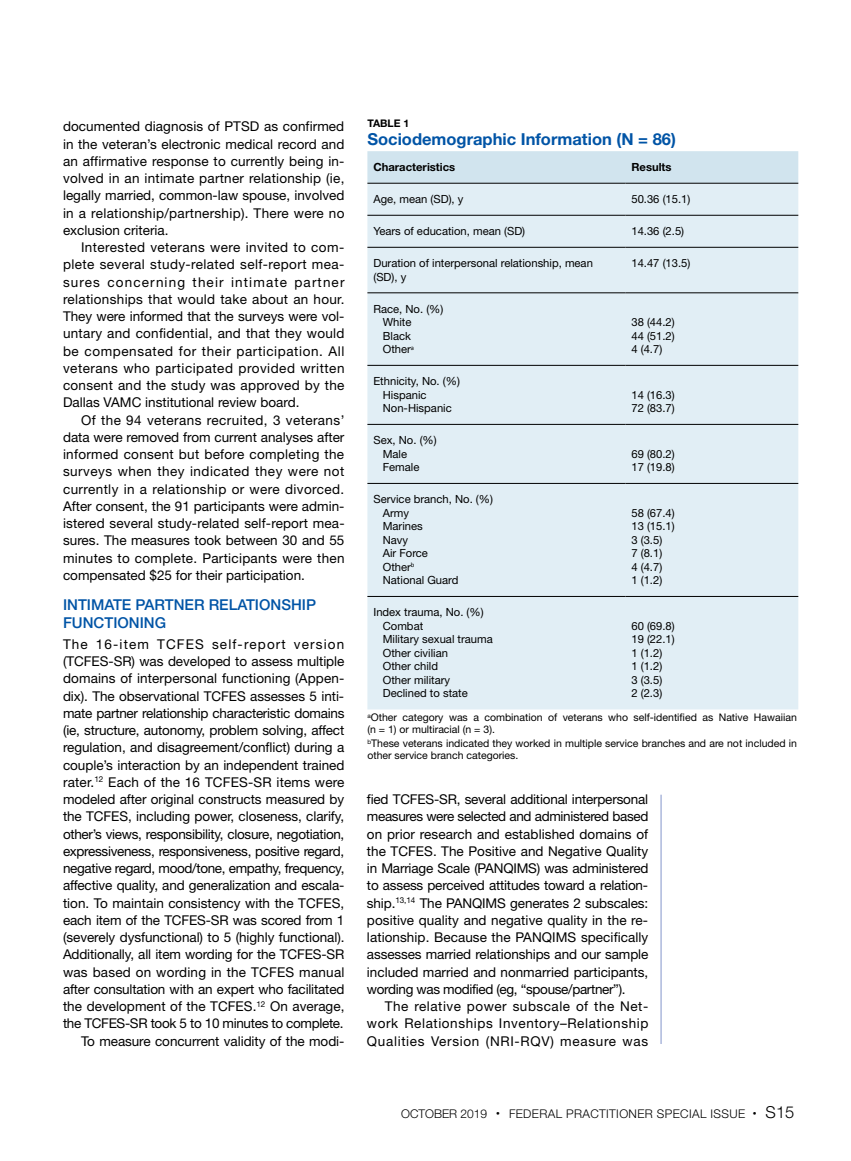
<style>
.page{position:relative;width:851px;height:1161px;background:#fff}
.page>*{position:absolute;margin:0;border:0;box-sizing:border-box;transform-origin:0 0}
.t1{font:700 16.5px "Helvetica Neue LT Std";color:#0054a6}
.t2{font:500 15px/18px "Helvetica Neue LT Std";color:#0054a6}
.t3{font:13.5px/17.2px "Helvetica Neue LT Std";letter-spacing:-.005em;color:#000;text-align:justify}
.t4{font:300 12px "Helvetica Neue LT Std";letter-spacing:.03em;color:#000}
.t5{font:11.25px/13.5px "Helvetica Neue LT Std";color:#000}
.t6{font:700 11.25px "Helvetica Neue LT Std";color:#000}
.t7{font:10.5px/12px "Helvetica Neue LT Std";color:#000}
.t8{font:700 10.5px "Helvetica Neue LT Std";color:#000}
.s1{font-size:16.5px}
</style>
<div class="page">
<hr style="left:660px;top:795px;width:1px;height:249px;background:#8394ca">
<div style="left:367px;top:151px;width:431px;height:32px;background:#d1e4ee"></div>
<div style="left:367px;top:184px;width:431px;height:525px;background:#e1eef5"></div>
<hr style="left:367px;top:183px;width:258px;height:1px;background:#000">
<hr style="left:625px;top:183px;width:173px;height:1px;background:#000">
<hr style="left:367px;top:215px;width:258px;height:1px;background:#000">
<hr style="left:625px;top:215px;width:173px;height:1px;background:#000">
<hr style="left:367px;top:247px;width:258px;height:1px;background:#000">
<hr style="left:625px;top:247px;width:173px;height:1px;background:#000">
<hr style="left:367px;top:293px;width:258px;height:1px;background:#000">
<hr style="left:625px;top:293px;width:173px;height:1px;background:#000">
<hr style="left:367px;top:365px;width:258px;height:1px;background:#000">
<hr style="left:625px;top:365px;width:173px;height:1px;background:#000">
<hr style="left:367px;top:424px;width:258px;height:1px;background:#000">
<hr style="left:625px;top:424px;width:173px;height:1px;background:#000">
<hr style="left:367px;top:483px;width:258px;height:1px;background:#000">
<hr style="left:625px;top:483px;width:173px;height:1px;background:#000">
<hr style="left:367px;top:596px;width:258px;height:1px;background:#000">
<hr style="left:625px;top:596px;width:173px;height:1px;background:#000">
<p class="t3" style="left:63px;top:118px;width:283px">documented diagnosis of PTSD as confirmed in the veteran’s electronic medical record and an affirmative response to currently being in&shy;volved in an intimate partner relationship (ie, legally married, common-law spouse, involved in a relationship/partnership). There were no exclusion criteria.</p>
<p class="t3" style="left:63px;top:238px;width:283px;text-indent:18px">Interested veterans were invited to com&shy;plete several study-related self-report mea&shy;sures concerning their intimate partner relationships that would take about an hour.<br>They were informed that the surveys were vol&shy;untary and confidential, and that they would be compensated for their participation. All veterans who participated provided written consent and the study was approved by the Dallas VAMC institutional review board.</p>
<p class="t3" style="left:63px;top:411px;width:283px;text-indent:18px">Of the 94 veterans recruited, 3 veterans’ data were removed from current analyses after informed consent but before completing the surveys when they indicated they were not currently in a relationship or were divorced.<br>After consent, the 91 participants were admin&shy;istered several study-related self-report mea&shy;sures. The measures took between 30 and 55 minutes to complete. Participants were then compensated $25 for their participation.</p>
<p class="t2" style="left:63px;top:595px;width:254px">INTIMATE PARTNER RELATIONSHIP<br>FUNCTIONING</p>
<p class="t3" style="left:63px;top:635px;width:283px;text-align:right">The 16-item TCFES self-report version (TCFES-SR) was developed to assess multiple domains of interpersonal functioning (Appen&shy;dix). The observational TCFES assesses 5 inti&shy;mate partner relationship characteristic domains (ie, structure, autonomy, problem solving, affect regulation, and disagreement/conflict) during a couple’s interaction by an independent trained rater.<sup>12</sup> Each of the 16 TCFES-SR items were modeled after original constructs measured by the TCFES, including power, closeness, clarify, other’s views, responsibility, closure, negotiation, expressiveness, responsiveness, positive regard, negative regard, mood/tone, empathy, frequency, affective quality, and generalization and escala&shy;tion. To maintain consistency with the TCFES, each item of the TCFES-SR was scored from 1 (severely dysfunctional) to 5 (highly functional).<br>Additionally, all item wording for the TCFES-SR was based on wording in the TCFES manual after consultation with an expert who facilitated the development of the TCFES.<sup>12</sup> On average, the TCFES-SR took 5 to 10 minutes to complete.<br>To measure concurrent validity of the modi-</p>
<p class="t8" style="left:367px;top:117px;width:44px">TABLE 1</p>
<p class="t1" style="left:367px;top:129px;width:310px">Sociodemographic Information (N = 86)</p>
<p class="t6" style="left:373px;top:160px;width:83px">Characteristics</p>
<p class="t6" style="left:631px;top:160px;width:42px">Results</p>
<p class="t5" style="left:373px;top:192px;width:92px">Age, mean (SD), y</p>
<p class="t5" style="left:631px;top:192px;width:60px">50.36 (15.1)</p>
<p class="t5" style="left:373px;top:224px;width:153px">Years of education, mean (SD)</p>
<p class="t5" style="left:631px;top:224px;width:54px">14.36 (2.5)</p>
<p class="t5" style="left:373px;top:256px;width:221px">Duration of interpersonal relationship, mean (SD), y</p>
<p class="t5" style="left:631px;top:256px;width:60px">14.47 (13.5)</p>
<p class="t5" style="left:383px;top:302px;width:62px;text-indent:-9px">Race, No. (%)<br>White<br>Black<br>Other<sup>a</sup></p>
<p class="t5" style="left:631px;top:315px;width:45px;text-align:justify">38 (44.2)<br>44 (51.2)<br>4 (4.7)</p>
<p class="t5" style="left:383px;top:374px;width:79px;text-indent:-9px">Ethnicity, No. (%)<br>Hispanic<br>Non-Hispanic</p>
<p class="t5" style="left:383px;top:434px;width:55px;text-indent:-9px">Sex, No. (%)<br>Male<br>Female</p>
<p class="t5" style="left:383px;top:493px;width:112px;text-indent:-9px">Service branch, No. (%)<br>Army<br>Marines<br>Navy<br>Air Force<br>Other<sup>b<br></sup>National Guard</p>
<p class="t5" style="left:631px;top:388px;width:45px">14 (16.3)<br>72 (83.7)</p>
<p class="t5" style="left:631px;top:447px;width:45px">69 (80.2)<br>17 (19.8)</p>
<p class="t5" style="left:631px;top:506px;width:45px">58 (67.4)<br>13 (15.1)<br>3 (3.5)<br>7 (8.1)<br>4 (4.7)<br>1 (1.2)</p>
<p class="t5" style="left:383px;top:606px;width:112px;text-indent:-9px">Index trauma, No. (%)<br>Combat<br>Military sexual trauma<br>Other civilian<br>Other child<br>Other military<br>Declined to state</p>
<p class="t5" style="left:631px;top:619px;width:45px">60 (69.8)<br>19 (22.1)<br>1 (1.2)<br>1 (1.2)<br>3 (3.5)<br>2 (2.3)</p>
<p class="t7" style="left:367px;top:712px;width:431px"><sup>a</sup>Other category was a combination of veterans who self-identified as Native Hawaiian (n = 1) or multiracial (n = 3).</p>
<p class="t7" style="left:367px;top:737px;width:431px"><sup>b</sup>These veterans indicated they worked in multiple service branches and are not included in other service branch categories.</p>
<p class="t3" style="left:367px;top:790px;width:283px">fied TCFES-SR, several additional interpersonal measures were selected and administered based on prior research and established domains of the TCFES. The Positive and Negative Quality in Marriage Scale (PANQIMS) was administered to assess perceived attitudes toward a relation&shy;ship.<sup>13,14</sup> The PANQIMS generates 2 subscales: positive quality and negative quality in the re&shy;lationship. Because the PANQIMS specifically assesses married relationships and our sample included married and nonmarried participants, wording was modified (eg, “spouse/partner”).</p>
<p class="t3" style="left:367px;top:997px;width:283px;text-indent:18px">The relative power subscale of the Net&shy;work Relationships Inventory–Relationship Qualities Version (NRI-RQV) measure was</p>
<p class="t4" style="left:401px;top:1107px;width:395px">OCTOBER 2019 <sup>•</sup> FEDERAL PRACTITIONER SPECIAL ISSUE <sup>•</sup> <span class="s1">S15</span></p>
</div>
